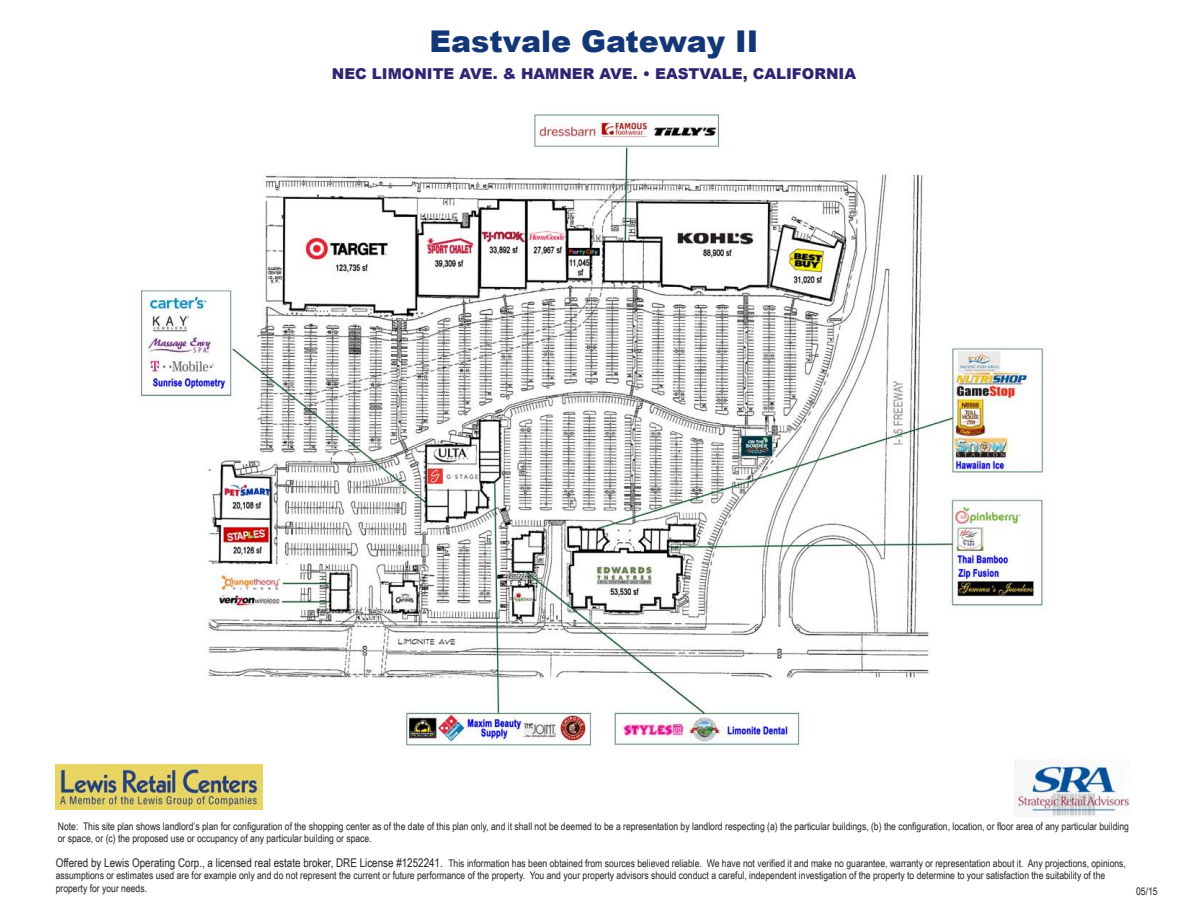
<style>
.page{position:relative;width:1188px;height:918px;background:#fff}
.page>*{position:absolute;margin:0;border:0;box-sizing:border-box;transform-origin:0 0}
.t1{font:900 30px "Arial";color:#133676}
.t2{font:900 15px "Arial";color:#2f2571}
.t3{font:10.5px/12.6px "Arial Narrow";color:#231f20}
.s1{font-size:12px}
</style>
<div class="page">
<img style="left:56px;top:765px;width:206px;height:45px">
<img style="left:1014px;top:760px;width:115px;height:56px">
<img style="left:140px;top:114px;width:904px;height:633px">
<p class="t1" style="left:429px;top:20px;width:331px">Eastvale Gateway II</p>
<p class="t2" style="left:332px;top:63px;width:526px">NEC LIMONITE AVE. &amp; HAMNER AVE. • EASTVALE, CALIFORNIA</p>
<p class="t3" style="left:58px;top:819px;width:1073px">Note: This site plan shows landlord’s plan for configuration of the shopping center as of the date of this plan only, and it shall not be deemed to be a representation by landlord respecting (a) the particular buildings, (b) the configuration, location, or floor area of any particular building or space, or (c) the proposed use or occupancy of any particular building or space.</p>
<p class="t3" style="left:56px;top:856px;width:1072px"><span class="s1">Offered by Lewis Operating Corp., a licensed real estate broker, DRE License #1252241.</span> This information has been obtained from sources believed reliable. We have not verified it and make no guarantee, warranty or representation about it. Any projections, opinions, assumptions or estimates used are for example only and do not represent the current or future performance of the property. You and your property advisors should conduct a careful, independent investigation of the property to determine to your satisfaction the suitability of the property for your needs.</p>
<p class="t3" style="left:1136px;top:884px;width:23px">05/15</p>
</div>
